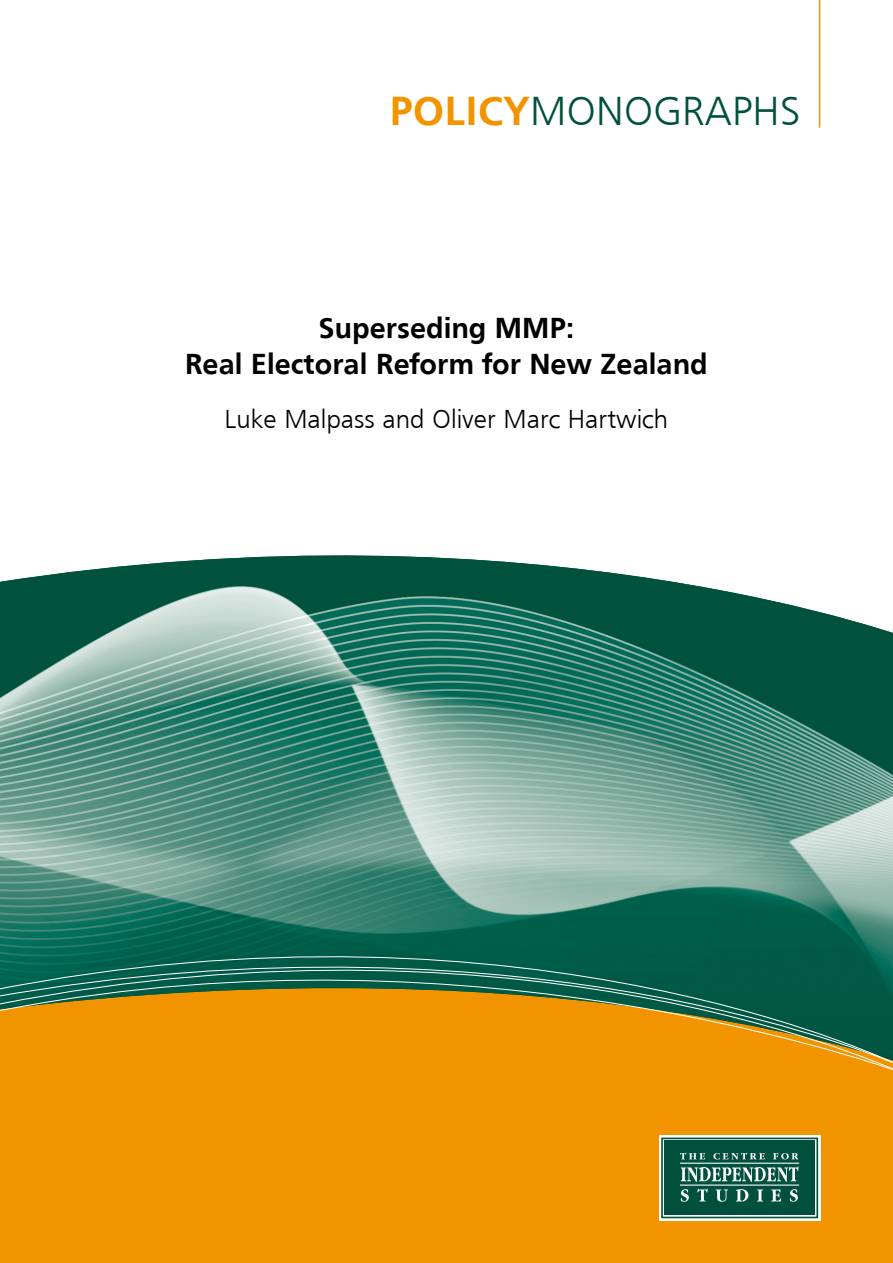
<style>
.page{position:relative;width:893px;height:1263px;background:#fff}
.page>*{position:absolute;margin:0;border:0;box-sizing:border-box;transform-origin:0 0}
.t1{font:300 42px "Frugal Sans";color:#00513c}
.t2{font:700 30px/36px "Frugal Sans";color:#000;text-align:center}
.t3{font:300 27px "Frugal Sans";color:#000}
.s1{font-weight:700;color:#f29400}
</style>
<div class="page">
<div style="left:0;top:932px;width:893px;height:331px;background:#f29400"></div>
<img style="left:0;top:555px;width:893px;height:328px">
<svg style="left:659px;top:1148px;width:161px;height:72px"></svg>
<div style="left:661px;top:1137px;width:157px;height:81px;border:2px solid #01503b"></div>
<div style="left:664px;top:1141px;width:151px;height:74px;background:#01503b"></div>
<svg style="left:680px;top:1153px;width:25px;height:6px"></svg>
<svg style="left:713px;top:1153px;width:52px;height:6px"></svg>
<svg style="left:773px;top:1153px;width:25px;height:6px"></svg>
<svg style="left:681px;top:1166px;width:117px;height:16px"></svg>
<svg style="left:681px;top:1189px;width:8px;height:13px"></svg>
<svg style="left:697px;top:1188px;width:11px;height:13px"></svg>
<svg style="left:715px;top:1189px;width:13px;height:13px"></svg>
<svg style="left:736px;top:1189px;width:12px;height:12px"></svg>
<svg style="left:757px;top:1189px;width:6px;height:12px"></svg>
<svg style="left:771px;top:1189px;width:10px;height:12px"></svg>
<svg style="left:790px;top:1189px;width:8px;height:13px"></svg>
<hr style="left:680px;top:1163px;width:119px;height:1px;background:#fff">
<hr style="left:680px;top:1184px;width:119px;height:1px;background:#fff">
<svg style="left:659px;top:1135px;width:162px;height:13px"></svg>
<svg style="left:0;top:883px;width:893px;height:188px"></svg>
<hr style="left:819px;top:0;width:1px;height:128px;background:#f29400">
<h1 class="t1" style="left:390px;top:88px;width:412px"><span class="s1">Policy</span>Monographs</h1>
<p class="t2" style="left:185px;top:309px;width:525px">Superseding MMP:<br>Real Electoral Reform for New Zealand</p>
<p class="t3" style="left:224px;top:404px;width:445px">Luke Malpass and Oliver Marc Hartwich</p>
</div>
